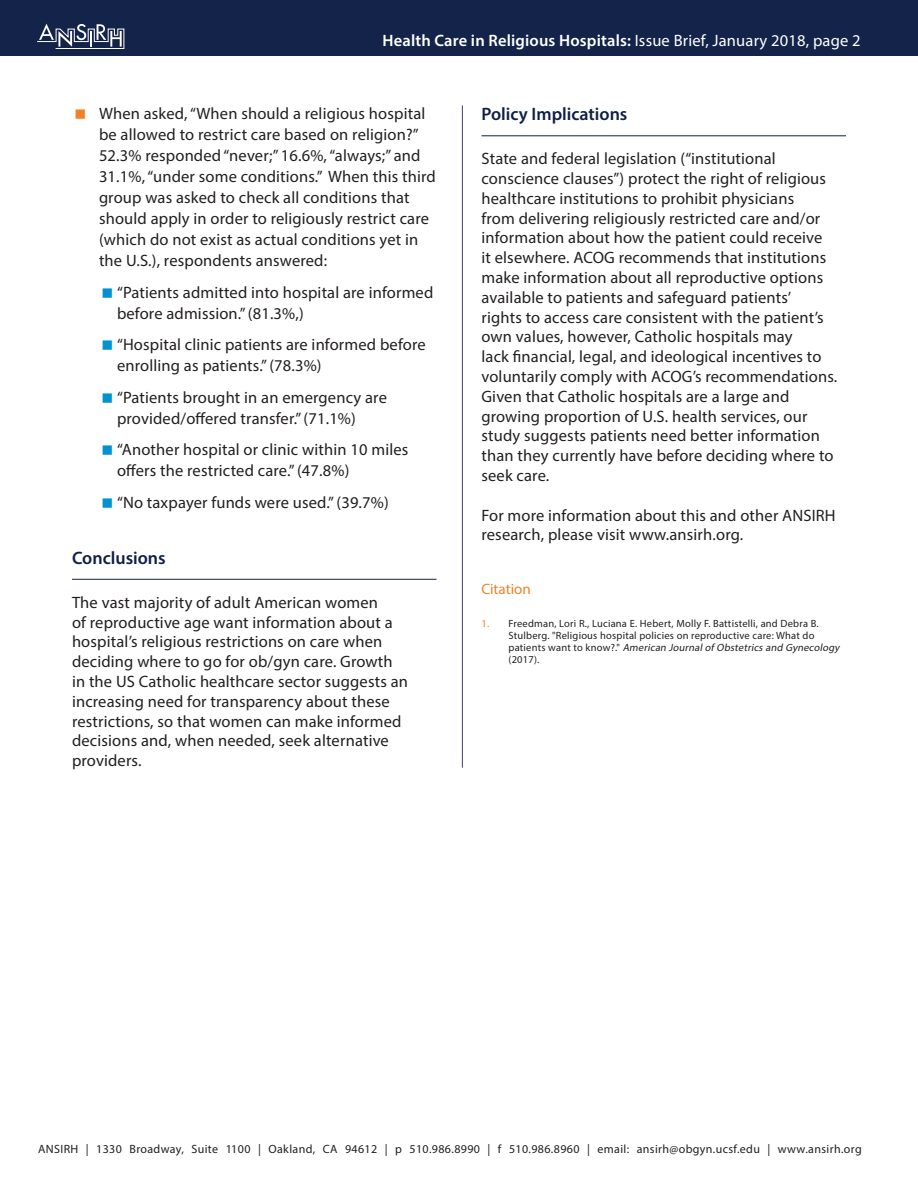
<style>
.page{position:relative;width:918px;height:1188px;background:#fff}
.page>*{position:absolute;margin:0;border:0;box-sizing:border-box;transform-origin:0 0}
.head{font:600 18px "Myriad Pro";color:#101f46}
.t1{font:16.5px/19.8px "Myriad Pro";letter-spacing:.01em;color:#231f20}
.t2{font:600 16.5px "Myriad Pro";letter-spacing:.01em;color:#fff}
._2nd_header{font:15px "Myriad Pro";color:#f48026}
.t3{font:12px "Myriad Pro";letter-spacing:.03em;color:#231f20}
.fact{font:10.5px/12px "Myriad Pro";letter-spacing:.02em;color:#231f20}
.s1{font-weight:400}
.s2{color:#f48026}
.s3{font-style:italic}
</style>
<div class="page">
<div style="left:0;top:0;width:918px;height:55px;background:#142349"></div>
<svg style="left:37px;top:24px;width:88px;height:24px"></svg>
<hr style="left:72px;top:579px;width:364px;height:1px;background:#101f46">
<hr style="left:482px;top:135px;width:364px;height:1px;background:#101f46">
<hr style="left:462px;top:105px;width:1px;height:663px;background:#404464">
<p class="t2" style="left:383px;top:30px;width:480px">Health Care in Religious Hospitals: <span class="s1">Issue Brief, January 2018, page 2</span></p>
<p class="t1" style="left:99px;top:103px;width:338px;line-height:21px">When asked, “When should a religious hospital be allowed to restrict care based on religion?” 52.3% responded “never;” 16.6%, “always;” and 31.1%, “under some conditions.” When this third group was asked to check all conditions that should apply in order to religiously restrict care (which do not exist as actual conditions yet in the U.S.), respondents answered:</p>
<p class="t1" style="left:117px;top:282px;width:318px;line-height:21px">“Patients admitted into hospital are informed before admission.” (81.3%,)</p>
<p class="t1" style="left:117px;top:334px;width:310px;line-height:21px">“Hospital clinic patients are informed before enrolling as patients.” (78.3%)</p>
<p class="t1" style="left:117px;top:387px;width:271px;line-height:21px">“Patients brought in an emergency are provided/offered transfer.” (71.1%)</p>
<p class="t1" style="left:117px;top:439px;width:293px;line-height:21px">“Another hospital or clinic within 10 miles offers the restricted care.” (47.8%)</p>
<p class="t1" style="left:117px;top:492px;width:273px">“No taxpayer funds were used.” (39.7%)</p>
<p class="head" style="left:72px;top:546px;width:95px">Conclusions</p>
<p class="t1" style="left:72px;top:592px;width:338px">The vast majority of adult American women<br>of reproductive age want information about a hospital’s religious restrictions on care when deciding where to go for ob/gyn care. Growth in the US Catholic healthcare sector suggests an increasing need for transparency about these restrictions, so that women can make informed decisions and, when needed, seek alternative providers.</p>
<p class="head" style="left:482px;top:103px;width:147px">Policy Implications</p>
<p class="t1" style="left:482px;top:149px;width:357px">State and federal legislation (“institutional conscience clauses”) protect the right of religious healthcare institutions to prohibit physicians<br>from delivering religiously restricted care and/or information about how the patient could receive<br>it elsewhere. ACOG recommends that institutions make information about all reproductive options available to patients and safeguard patients’<br>rights to access care consistent with the patient’s own values, however, Catholic hospitals may<br>lack financial, legal, and ideological incentives to voluntarily comply with ACOG’s recommendations.<br>Given that Catholic hospitals are a large and growing proportion of U.S. health services, our study suggests patients need better information than they currently have before deciding where to seek care.</p>
<p class="t1" style="left:482px;top:505px;width:356px">For more information about this and other ANSIRH research, please visit www.ansirh.org.</p>
<p class="_2nd_header" style="left:482px;top:580px;width:51px">Citation</p>
<p class="fact" style="left:508px;top:618px;width:335px;text-indent:-27px"><span class="s2">1.</span> Freedman, Lori R., Luciana E. Hebert, Molly F. Battistelli, and Debra B.<br>Stulberg. "Religious hospital policies on reproductive care: What do<br>p a t i e n t s wa n t t o k n o w ? ." <span class="s3">American Journalof Obstetrics and Gynecology </span>(2017).</p>
<p class="t3" style="left:38px;top:1142px;width:825px">ANSIRH | 1330 Broadway, Suite 1100 | Oakland, CA 94612 | p 510.986.8990 | f 510.986.8960 | email: ansirh@obgyn.ucsf.edu | www.ansirh.org</p>
</div>
